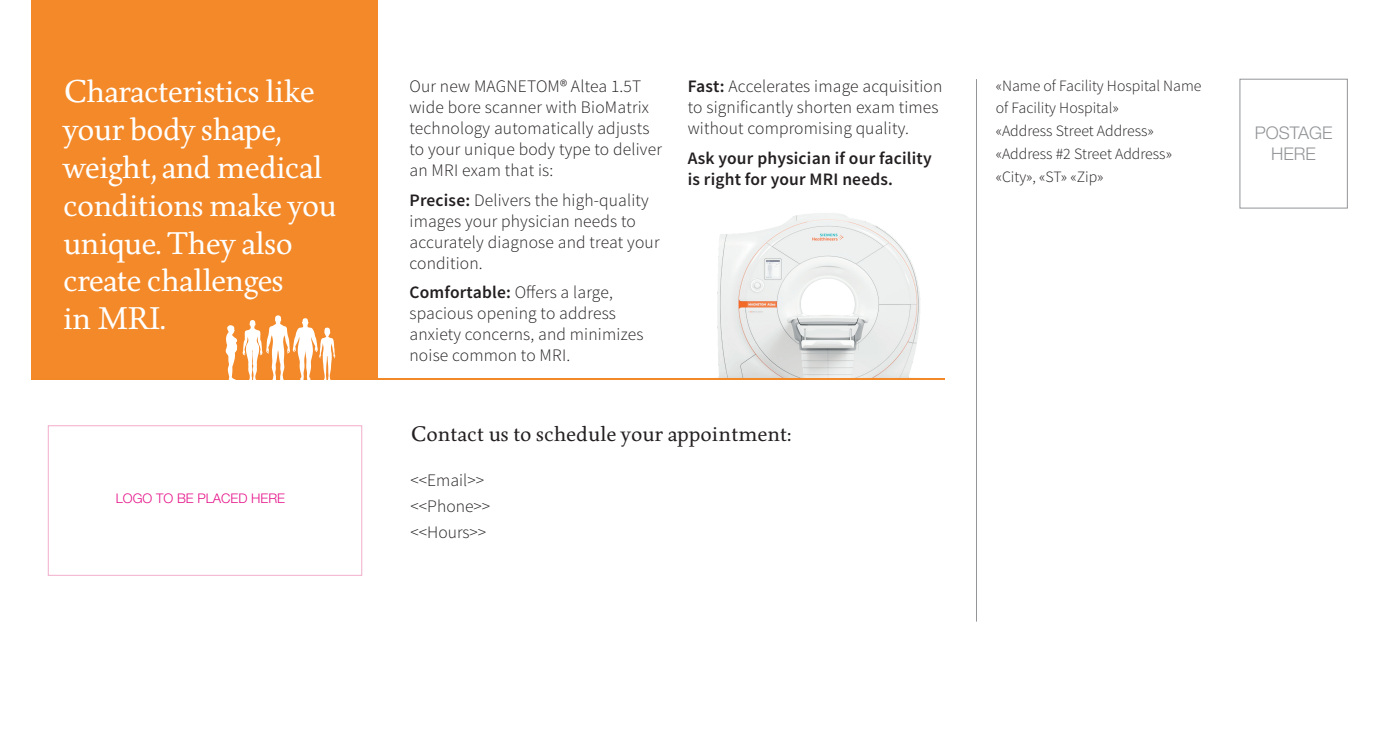
<style>
.page{position:relative;width:1386px;height:756px;background:#fff}
.page>*{position:absolute;margin:0;border:0;box-sizing:border-box;transform-origin:0 0}
.t1{font:31.5px/37.8px "Born";letter-spacing:-.02em;color:#fff}
.t2{font:21px "Born";color:#231f20}
.t3{font:300 17.5px/21px "Source Sans Pro";letter-spacing:.01em;color:#231f20}
.t4{font:600 17.5px/21px "Source Sans Pro";letter-spacing:.01em;color:#231f20}
.t5{font:300 17.5px/21px "Helvetica Neue";color:#939598;text-align:center}
.t6{font:300 15.75px/22.8px "Source Sans Pro";color:#231f20}
.t7{font:300 13.3px "Helvetica Neue";color:#e51289}
.s1{font-weight:600}
</style>
<div class="page">
<div style="left:1239px;top:79px;width:109px;height:130px;border:1px solid #939598"></div>
<hr style="left:976px;top:79px;width:1px;height:543px;background:#939598">
<img style="left:717px;top:213px;width:204px;height:165px">
<div style="left:32px;top:0;width:346px;height:380px;background:#f38928"></div>
<hr style="left:32px;top:378px;width:913px;height:2px;background:#f38827">
<svg style="left:226px;top:325px;width:11px;height:55px"></svg>
<svg style="left:243px;top:315px;width:92px;height:65px"></svg>
<div style="left:48px;top:425px;width:314px;height:151px;border:1px solid #f2adcb"></div>
<h1 class="t1" style="left:63px;top:73px;width:275px">Characteristics like your body shape, weight, and medical conditions make you unique. They also create challenges<br>in MRI.</h1>
<p class="t7" style="left:116px;top:490px;width:171px">LOGO TO BE PLACED HERE</p>
<p class="t3" style="left:410px;top:76px;width:254px">Our new MAGNETOM® Altea 1.5T wide bore scanner with BioMatrix technology automatically adjusts to your unique body type to deliver an MRI exam that is:</p>
<p class="t3" style="left:410px;top:189px;width:252px"><span class="s1">Precise:</span> Delivers the high-quality images your physician needs to accurately diagnose and treat your condition.</p>
<p class="t3" style="left:410px;top:282px;width:235px"><span class="s1">Comfortable:</span> Offers a large, spacious opening to address anxiety concerns, and minimizes noise common to MRI.</p>
<p class="t3" style="left:688px;top:76px;width:256px"><span class="s1">Fast:</span> Accelerates image acquisition to significantly shorten exam times without compromising quality.</p>
<p class="t4" style="left:688px;top:148px;width:245px">Ask your physician if our facility is right for your MRI needs.</p>
<p class="t2" style="left:411px;top:422px;width:383px">Contact us to schedule your appointment:</p>
<p class="t3" style="left:411px;top:467px;width:81px;line-height:26.2px">&lt;&lt;Email&gt;&gt; &lt;&lt;Phone&gt;&gt; &lt;&lt;Hours&gt;&gt;</p>
<p class="t6" style="left:996px;top:74px;width:207px">«Name of Facility Hospital Name of Facility Hospital»<br>«Address Street Address» «Address #2 Street Address» «City», «ST» «Zip»</p>
<p class="t5" style="left:1255px;top:122px;width:79px">POSTAGE<br>HERE</p>
</div>
